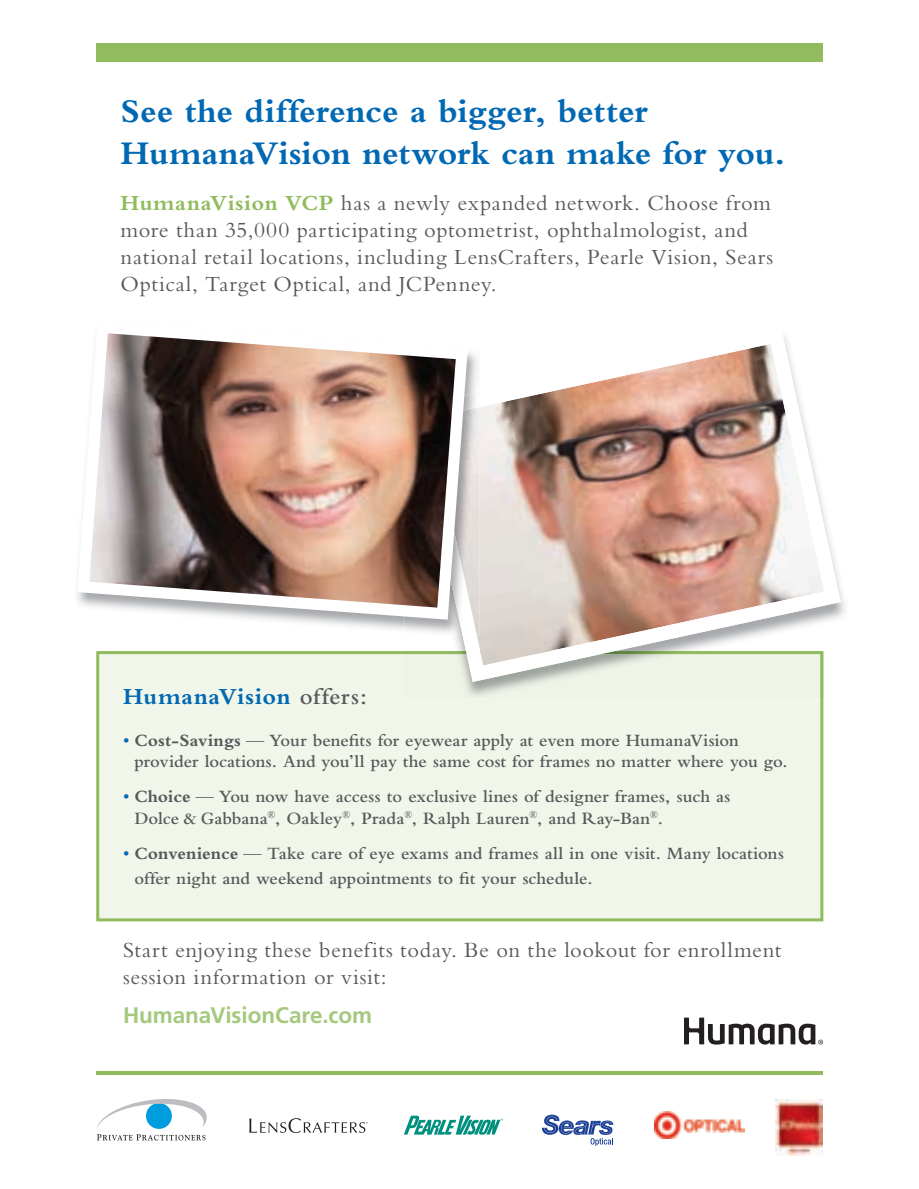
<style>
.page{position:relative;width:919px;height:1189px;background:#fff}
.page>*{position:absolute;margin:0;border:0;box-sizing:border-box;transform-origin:0 0}
.t1{font:700 34.5px/41.4px "Bembo";color:#0168b3}
.t2{font:700 24px "Bembo";letter-spacing:.035em;color:#0168b3}
.t3{font:22.5px/27px "Bembo";letter-spacing:.025em;color:#57585a}
.t4{font:700 22.5px "Frutiger";letter-spacing:-.005em;color:#a4c87c}
.t5{font:600 18px/21.6px "Bembo";color:#57585a}
.s1{font-weight:700;color:#90bc5d}
.s2{font-weight:600;color:#57585a}
.s3{font-weight:400;color:#0168b3}
.s4{font-weight:700}
.s5{font-weight:400}
</style>
<div class="page">
<div style="left:96px;top:651px;width:727px;height:270px;background:#f1f6eb"></div>
<img style="left:654px;top:1111px;width:90px;height:26px">
<img style="left:775px;top:1099px;width:47px;height:56px">
<svg style="left:249px;top:1118px;width:119px;height:14px"></svg>
<svg style="left:404px;top:1115px;width:99px;height:19px"></svg>
<svg style="left:542px;top:1114px;width:71px;height:31px"></svg>
<svg style="left:97px;top:1099px;width:110px;height:41px"></svg>
<div style="left:97px;top:44px;width:726px;height:18px;background:#90bc5d"></div>
<hr style="left:97px;top:1071px;width:726px;height:3px;background:#90bc5d">
<img style="left:405px;top:651px;width:418px;height:46px">
<img style="left:413px;top:335px;width:427px;height:347px">
<img style="left:405px;top:335px;width:74px;height:298px">
<img style="left:413px;top:393px;width:66px;height:242px">
<img style="left:77px;top:326px;width:391px;height:293px">
<svg style="left:684px;top:1017px;width:139px;height:27px"></svg>
<h1 class="t1" style="left:121px;top:90px;width:666px">See the difference a bigger, better<br>HumanaVision network can make for you.</h1>
<p class="t3" style="left:121px;top:189px;width:654px"><span class="s1">HumanaVision VCP</span> has a newly expanded network. Choose from more than 35,000 participating optometrist, ophthalmologist, and national retail locations, including LensCrafters, Pearle Vision, Sears Optical, Target Optical, and JCPenney.</p>
<h2 class="t2" style="left:123px;top:682px;width:246px">HumanaVision <span class="s2">offers:</span></h2>
<p class="t5" style="left:134px;top:729px;width:655px;text-indent:-11px"><span class="s3">•</span> <span class="s4">Cost-Savings</span> <span class="s5">—</span> Your benefits for eyewear apply at even more HumanaVision provider locations. And you’ll pay the same cost for frames no matter where you go.</p>
<p class="t5" style="left:134px;top:786px;width:597px;text-indent:-11px"><span class="s3">•</span> <span class="s4">Choice</span> <span class="s5">—</span> You now have access to exclusive lines of designer frames, such as<br>Dolce &amp; Gabbana<sup>®</sup>, Oakley<sup>®</sup>, Prada<sup>®</sup>, Ralph Lauren<sup>®</sup>, and Ray-Ban<sup>®</sup>.</p>
<p class="t5" style="left:134px;top:840px;width:651px;line-height:25.2px;text-indent:-11px"><span class="s3">•</span> <span class="s4">Convenience</span> <span class="s5">—</span> Take care of eye exams and frames all in one visit. Many locations offer night and weekend appointments to fit your schedule.</p>
<p class="t3" style="left:123px;top:936px;width:660px">Start enjoying these benefits today. Be on the lookout for enrollment session information or visit:</p>
<p class="t4" style="left:123px;top:1002px;width:250px">HumanaVisionCare.com</p>
</div>
